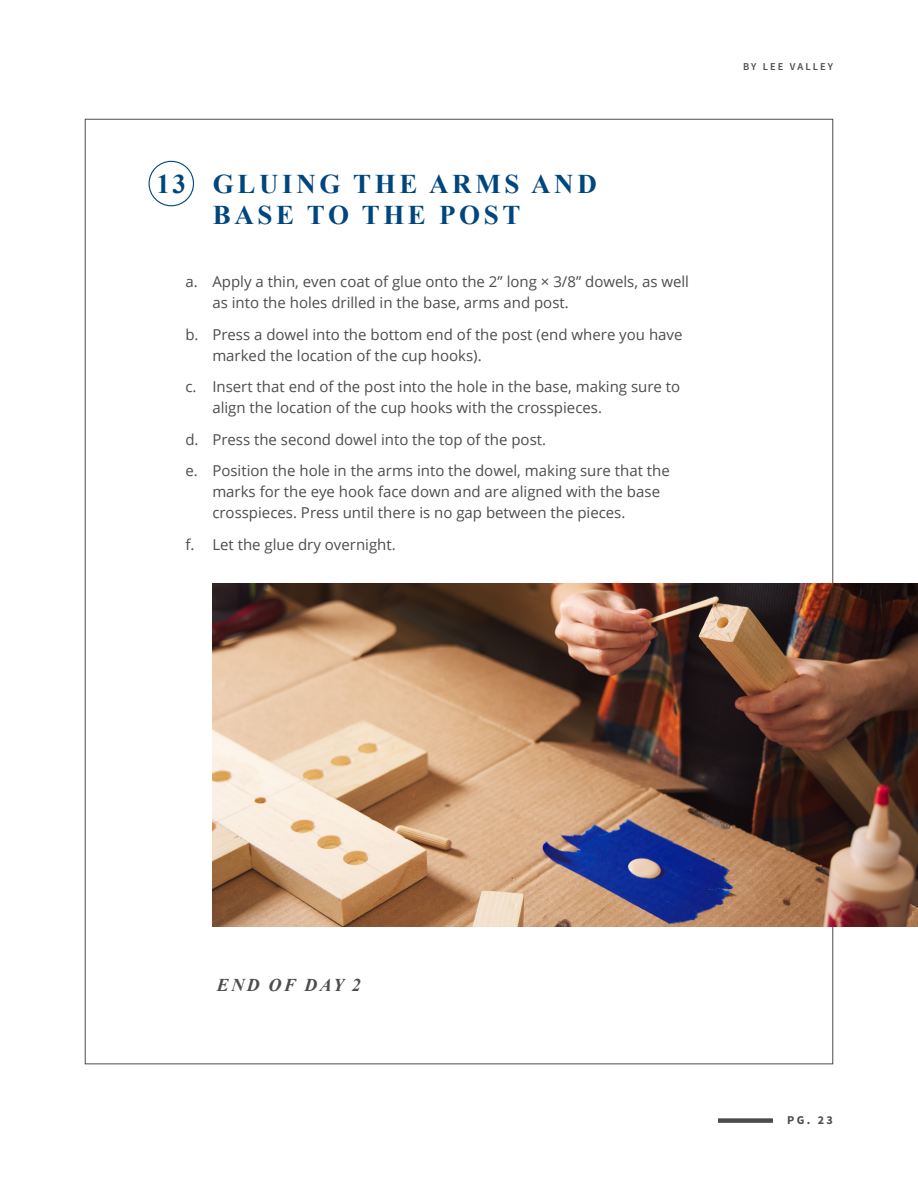
<style>
.page{position:relative;width:918px;height:1188px;background:#fff}
.page>*{position:absolute;margin:0;border:0;box-sizing:border-box;transform-origin:0 0}
.Title_H4{font:700 27px/31.5px "Times New Roman";letter-spacing:.135em;color:#00467e}
.Day_List{font:italic 700 18px "Times New Roman";letter-spacing:.135em;color:#4d4c4f}
.t1{font:15px/21px "Open Sans";color:#4d4c4f}
.t2{font:700 12px "Source Sans Pro";color:#4d4c4f}
.t3{font:600 10.5px "Source Sans Pro";letter-spacing:.2em;color:#4d4c4f}
</style>
<div class="page">
<img style="left:212px;top:584px;width:706px;height:343px">
<div style="left:718px;top:1118px;width:55px;height:5px;background:#4b4c4d"></div>
<div style="left:149px;top:161px;width:45px;height:45px;border:1px solid #00467e;border-radius:50%"></div>
<h4 class="Title_H4" style="left:213px;top:167px;width:386px;text-indent:-56px">13 GLUING THE ARMS AND<br>BASE TO THE POST</h4>
<p class="t1" style="left:212px;top:271px;width:478px;text-indent:-27px">a. Apply a thin, even coat of glue onto the 2” long × 3/8” dowels, as well as into the holes drilled in the base, arms and post.</p>
<p class="t1" style="left:212px;top:323px;width:472px;text-indent:-27px">b. Press a dowel into the bottom end of the post (end where you have marked the location of the cup hooks).</p>
<p class="t1" style="left:212px;top:376px;width:469px;text-indent:-27px">c. Insert that end of the post into the hole in the base, making sure to align the location of the cup hooks with the crosspieces.</p>
<p class="t1" style="left:185px;top:428px;width:362px">d. Press the second dowel into the top of the post.</p>
<p class="t1" style="left:212px;top:460px;width:459px;text-indent:-27px">e. Position the hole in the arms into the dowel, making sure that the marks for the eye hook face down and are aligned with the base crosspieces. Press until there is no gap between the pieces.</p>
<p class="t1" style="left:185px;top:533px;width:212px">f. Let the glue dry overnight.</p>
<p class="t3" style="left:743px;top:60px;width:91px">BY LEE VALLEY</p>
<p class="Day_List" style="left:217px;top:972px;width:146px">END OF DAY 2</p>
<p class="t2" style="left:787px;top:1113px;width:47px">PG. 23</p>
</div>
